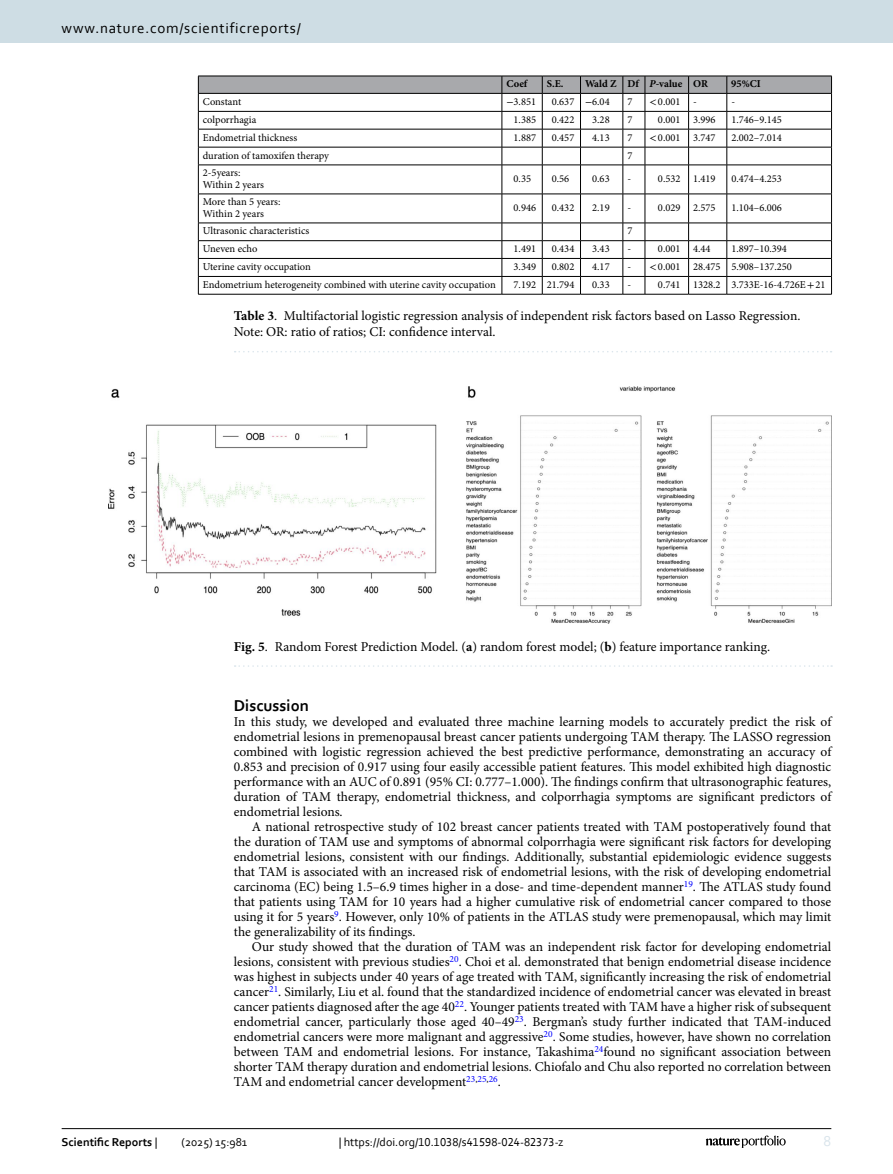
<style>
.page{position:relative;width:893px;height:1174px;background:#fff}
.page>*{position:absolute;margin:0;border:0;box-sizing:border-box;transform-origin:0 0}
.Head_1{font:700 16.5px "Corbel";color:#000}
.t1{font:15px "Corbel";letter-spacing:.05em;color:#000}
.t2{font:15px "Corbel";color:#d9e4eb}
.Body_Text_Indent{font:13.5px/15px "Minion Pro";color:#000;text-align:justify}
.Body_Text{font:13.5px/15px "Minion Pro";color:#000;text-align:justify}
.Table_Caption{font:13.5px/16.5px "Minion Pro";color:#000}
.Figure_Caption{font:13.5px "Minion Pro";letter-spacing:-.005em;color:#000}
.t3{font:12px "Corbel";color:#000}
.t4{font:700 12px "Corbel";color:#000}
.Table_Body{font:10.5px "Minion Pro";color:#000}
.Table_Head{font:700 10.5px "Minion Pro";color:#000}
.s1{font-style:italic}
.s2{font-family:"STIX"}
.s3{font-weight:700}
.s4{font-weight:400}
</style>
<div class="page">
<img style="left:108px;top:386px;width:723px;height:237px">
<svg style="left:235px;top:665px;width:597px;height:2px"></svg>
<svg style="left:198px;top:76px;width:634px;height:219px"></svg>
<hr style="left:727px;top:294px;width:105px;height:1px;background:#000">
<hr style="left:198px;top:294px;width:304px;height:1px;background:#000">
<svg style="left:235px;top:351px;width:597px;height:1px"></svg>
<hr style="left:62px;top:1128px;width:769px;height:1px;background:#000">
<svg style="left:706px;top:1135px;width:80px;height:12px"></svg>
<div style="left:0;top:0;width:893px;height:43px;background:#cedde4"></div>
<p class="t1" style="left:62px;top:18px;width:241px">www.nature.com/scientificreports/</p>
<p class="Table_Head" style="left:506px;top:77px;width:22px">Coef</p>
<p class="Table_Head" style="left:547px;top:77px;width:18px">S.E.</p>
<p class="Table_Head" style="left:585px;top:77px;width:33px">Wald Z</p>
<p class="Table_Head" style="left:627px;top:77px;width:13px">Df</p>
<p class="Table_Head" style="left:649px;top:77px;width:35px"><span class="s1">P</span>-value</p>
<p class="Table_Head" style="left:693px;top:77px;width:16px">OR</p>
<p class="Table_Head" style="left:731px;top:77px;width:31px">95%CI</p>
<p class="Table_Body" style="left:203px;top:95px;width:40px">Constant</p>
<p class="Table_Body" style="left:506px;top:95px;width:31px"><span class="s2">−</span>3.851</p>
<p class="Table_Body" style="left:552px;top:95px;width:24px">0.637</p>
<p class="Table_Body" style="left:585px;top:95px;width:26px"><span class="s2">−</span>6.04</p>
<p class="Table_Body" style="left:627px;top:95px;width:7px">7</p>
<p class="Table_Body" style="left:649px;top:95px;width:33px"><span class="s2">&lt;</span>0.001</p>
<p class="Table_Body" style="left:693px;top:95px;width:5px">-</p>
<p class="Table_Body" style="left:731px;top:95px;width:5px">-</p>
<p class="Table_Body" style="left:203px;top:112px;width:55px">colporrhagia</p>
<p class="Table_Body" style="left:514px;top:112px;width:24px">1.385</p>
<p class="Table_Body" style="left:552px;top:112px;width:24px">0.422</p>
<p class="Table_Body" style="left:592px;top:112px;width:19px">3.28</p>
<p class="Table_Body" style="left:627px;top:112px;width:7px">7</p>
<p class="Table_Body" style="left:658px;top:112px;width:24px">0.001</p>
<p class="Table_Body" style="left:693px;top:112px;width:24px">3.996</p>
<p class="Table_Body" style="left:731px;top:112px;width:52px">1.746–9.145</p>
<p class="Table_Body" style="left:203px;top:130px;width:96px">Endometrial thickness</p>
<p class="Table_Body" style="left:514px;top:130px;width:24px">1.887</p>
<p class="Table_Body" style="left:552px;top:130px;width:24px">0.457</p>
<p class="Table_Body" style="left:592px;top:130px;width:19px">4.13</p>
<p class="Table_Body" style="left:627px;top:130px;width:7px">7</p>
<p class="Table_Body" style="left:649px;top:130px;width:33px"><span class="s2">&lt;</span>0.001</p>
<p class="Table_Body" style="left:693px;top:130px;width:24px">3.747</p>
<p class="Table_Body" style="left:731px;top:130px;width:52px">2.002–7.014</p>
<p class="Table_Body" style="left:203px;top:148px;width:128px">duration of tamoxifen therapy</p>
<p class="Table_Body" style="left:627px;top:148px;width:7px">7</p>
<p class="Table_Body" style="left:203px;top:166px;width:39px">2-5years:</p>
<p class="Table_Body" style="left:203px;top:177px;width:63px">Within 2 years</p>
<p class="Table_Body" style="left:514px;top:172px;width:19px">0.35</p>
<p class="Table_Body" style="left:552px;top:172px;width:19px">0.56</p>
<p class="Table_Body" style="left:592px;top:172px;width:19px">0.63</p>
<p class="Table_Body" style="left:627px;top:172px;width:5px">-</p>
<p class="Table_Body" style="left:658px;top:172px;width:24px">0.532</p>
<p class="Table_Body" style="left:693px;top:172px;width:24px">1.419</p>
<p class="Table_Body" style="left:731px;top:172px;width:52px">0.474–4.253</p>
<p class="Table_Body" style="left:203px;top:195px;width:79px">More than 5 years:</p>
<p class="Table_Body" style="left:203px;top:206px;width:63px">Within 2 years</p>
<p class="Table_Body" style="left:514px;top:201px;width:24px">0.946</p>
<p class="Table_Body" style="left:552px;top:201px;width:24px">0.432</p>
<p class="Table_Body" style="left:592px;top:201px;width:19px">2.19</p>
<p class="Table_Body" style="left:627px;top:201px;width:5px">-</p>
<p class="Table_Body" style="left:658px;top:201px;width:24px">0.029</p>
<p class="Table_Body" style="left:693px;top:201px;width:24px">2.575</p>
<p class="Table_Body" style="left:731px;top:201px;width:52px">1.104–6.006</p>
<p class="Table_Body" style="left:203px;top:224px;width:108px">Ultrasonic characteristics</p>
<p class="Table_Body" style="left:627px;top:224px;width:7px">7</p>
<p class="Table_Body" style="left:203px;top:242px;width:56px">Uneven echo</p>
<p class="Table_Body" style="left:514px;top:242px;width:24px">1.491</p>
<p class="Table_Body" style="left:552px;top:242px;width:24px">0.434</p>
<p class="Table_Body" style="left:592px;top:242px;width:19px">3.43</p>
<p class="Table_Body" style="left:627px;top:242px;width:5px">-</p>
<p class="Table_Body" style="left:658px;top:242px;width:24px">0.001</p>
<p class="Table_Body" style="left:693px;top:242px;width:19px">4.44</p>
<p class="Table_Body" style="left:731px;top:242px;width:57px">1.897–10.394</p>
<p class="Table_Body" style="left:203px;top:260px;width:110px">Uterine cavity occupation</p>
<p class="Table_Body" style="left:514px;top:260px;width:24px">3.349</p>
<p class="Table_Body" style="left:552px;top:260px;width:24px">0.802</p>
<p class="Table_Body" style="left:592px;top:260px;width:19px">4.17</p>
<p class="Table_Body" style="left:627px;top:260px;width:5px">-</p>
<p class="Table_Body" style="left:649px;top:260px;width:33px"><span class="s2">&lt;</span>0.001</p>
<p class="Table_Body" style="left:693px;top:260px;width:29px">28.475</p>
<p class="Table_Body" style="left:731px;top:260px;width:62px">5.908–137.250</p>
<p class="Table_Body" style="left:203px;top:277px;width:294px">Endometrium heterogeneity combined with uterine cavity occupation</p>
<p class="Table_Body" style="left:514px;top:277px;width:24px">7.192</p>
<p class="Table_Body" style="left:547px;top:277px;width:29px">21.794</p>
<p class="Table_Body" style="left:592px;top:277px;width:19px">0.33</p>
<p class="Table_Body" style="left:627px;top:277px;width:5px">-</p>
<p class="Table_Body" style="left:658px;top:277px;width:24px">0.741</p>
<p class="Table_Body" style="left:693px;top:277px;width:29px">1328.2</p>
<p class="Table_Body" style="left:731px;top:278px;width:96px">3.733E-16-4.726E<span class="s2">+</span>21</p>
<p class="Table_Caption" style="left:234px;top:307px;width:568px"><span class="s3">Table 3</span>. Multifactorial logistic regression analysis of independent risk factors based on Lasso Regression.<br>Note: OR: ratio of ratios; CI: confidence interval.</p>
<p class="Figure_Caption" style="left:234px;top:637px;width:538px"><span class="s3">Fig. 5</span>. Random Forest Prediction Model. (<span class="s3">a</span>) random forest model; (<span class="s3">b</span>) feature importance ranking.</p>
<p class="Head_1" style="left:234px;top:695px;width:77px">Discussion</p>
<p class="Body_Text" style="left:234px;top:714px;width:599px">In this study, we developed and evaluated three machine learning models to accurately predict the risk of endometrial lesions in premenopausal breast cancer patients undergoing TAM therapy. The LASSO regression combined with logistic regression achieved the best predictive performance, demonstrating an accuracy of 0.853 and precision of 0.917 using four easily accessible patient features. This model exhibited high diagnostic performance with an AUC of 0.891 (95% CI: 0.777–1.000). The findings confirm that ultrasonographic features, duration of TAM therapy, endometrial thickness, and colporrhagia symptoms are significant predictors of endometrial lesions.</p>
<p class="Body_Text_Indent" style="left:234px;top:819px;width:599px;text-indent:18px">A national retrospective study of 102 breast cancer patients treated with TAM postoperatively found that the duration of TAM use and symptoms of abnormal colporrhagia were significant risk factors for developing endometrial lesions, consistent with our findings. Additionally, substantial epidemiologic evidence suggests that TAM is associated with an increased risk of endometrial lesions, with the risk of developing endometrial carcinoma (EC) being 1.5–6.9 times higher in a dose- and time-dependent manner<sup>19</sup>. The ATLAS study found that patients using TAM for 10 years had a higher cumulative risk of endometrial cancer compared to those using it for 5 years<sup>9</sup>. However, only 10% of patients in the ATLAS study were premenopausal, which may limit the generalizability of its findings.</p>
<p class="Body_Text_Indent" style="left:234px;top:939px;width:599px;text-indent:18px">Our study showed that the duration of TAM was an independent risk factor for developing endometrial lesions, consistent with previous studies<sup>20</sup>. Choi et al. demonstrated that benign endometrial disease incidence was highest in subjects under 40 years of age treated with TAM, significantly increasing the risk of endometrial cancer<sup>21</sup>. Similarly, Liu et al. found that the standardized incidence of endometrial cancer was elevated in breast cancer patients diagnosed after the age 40<sup>22</sup>. Younger patients treated with TAM have a higher risk of subsequent endometrial cancer, particularly those aged 40–49<sup>23</sup>. Bergman’s study further indicated that TAM-induced endometrial cancers were more malignant and aggressive<sup>20</sup>. Some studies, however, have shown no correlation between TAM and endometrial lesions. For instance, Takashima<sup>24</sup>found no significant association between shorter TAM therapy duration and endometrial lesions. Chiofalo and Chu also reported no correlation between TAM and endometrial cancer development<sup>23</sup><sup>,</sup><sup>25</sup><sup>,</sup><sup>26</sup>.</p>
<p class="t4" style="left:62px;top:1134px;width:97px">Scientific Reports <span class="s4">|</span></p>
<p class="t3" style="left:181px;top:1134px;width:67px">(2025) 15:981</p>
<p class="t3" style="left:339px;top:1134px;width:226px">| https://doi.org/10.1038/s41598-024-82373-z</p>
<p class="t2" style="left:824px;top:1132px;width:9px">8</p>
</div>
